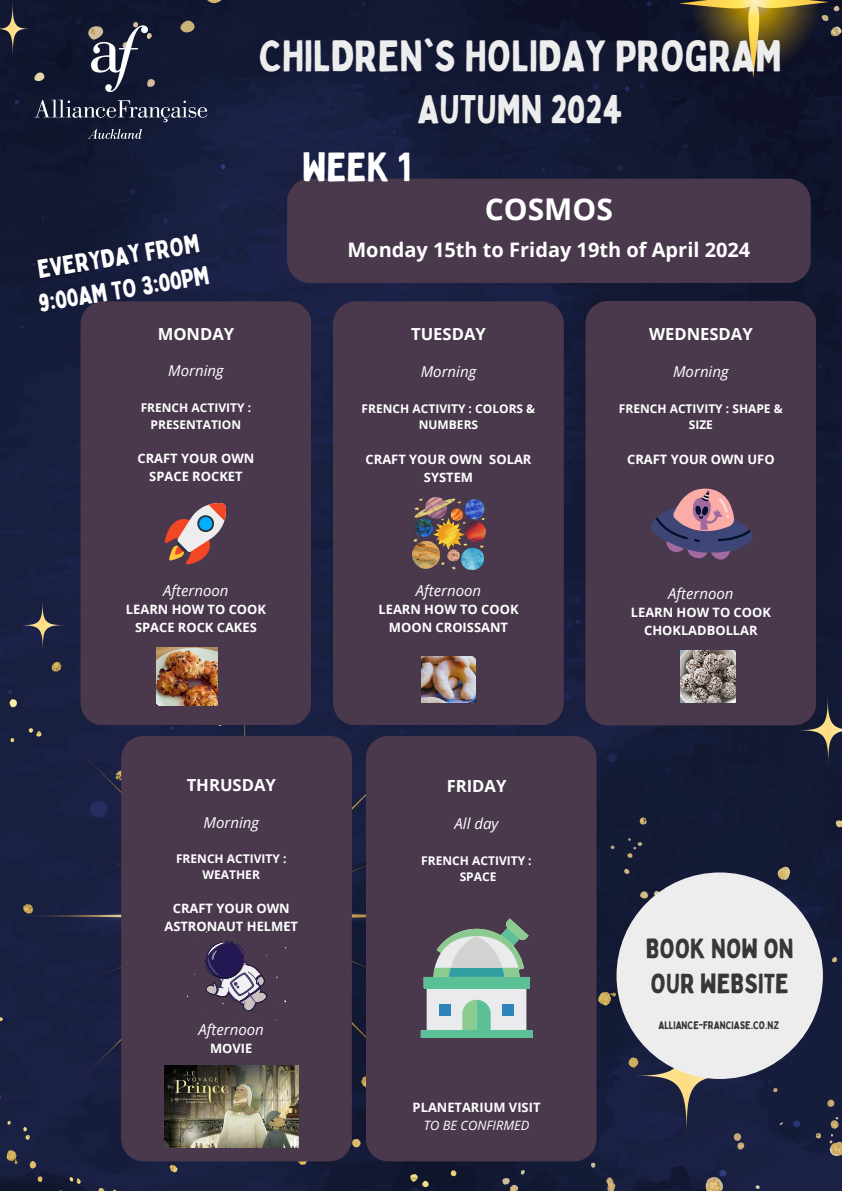
<style>
.page{position:relative;width:842px;height:1191px;background:#fff}
.page>*{position:absolute;margin:0;border:0;box-sizing:border-box;transform-origin:0 0}
.t1{font:43.1px "Bobby Jones";color:#ededed}
.t2{font:40px "Bobby Jones";color:#fff}
.t3{font:39.5px "Bobby Jones";color:#ededed}
.t4{font:700 30px "Open Sans";color:#fff}
.t5{font:27.2px/35.1px "Bobby Jones";color:#373737}
.t6{font:25.2px/33px "Bobby Jones";color:#fff}
.t7{font:700 20px "Open Sans";color:#fff}
.t8{font:700 16.6px "Open Sans";color:#fff}
.t9{font:italic 15px "Open Sans";color:#fff}
.t10{font:700 12.9px/18px "Open Sans";color:#fff;text-align:center}
.t11{font:italic 12.9px "Open Sans";color:#fff}
.t12{font:700 12px/16.5px "Open Sans";color:#fff;text-align:center}
.t13{font:10.9px "Bobby Jones";color:#373737}
</style>
<div class="page">
<img style="left:0;top:0;width:842px;height:1190px">
<div style="left:287px;top:179px;width:524px;height:104px;background:#4a384d"></div>
<div style="left:81px;top:301px;width:230px;height:424px;background:#4a384d"></div>
<img style="left:156px;top:647px;width:62px;height:58px">
<svg style="left:165px;top:502px;width:62px;height:62px;background:#977173"></svg>
<img style="left:4px;top:20px;width:234px;height:122px">
<div style="left:333px;top:301px;width:231px;height:424px;background:#4a384d"></div>
<img style="left:422px;top:657px;width:54px;height:45px">
<img style="left:412px;top:497px;width:73px;height:72px">
<svg style="left:585px;top:301px;width:231px;height:424px;background:#47364c"></svg>
<svg style="left:648px;top:487px;width:105px;height:72px;background:#6d5570"></svg>
<img style="left:681px;top:650px;width:55px;height:53px">
<div style="left:121px;top:735px;width:231px;height:426px;background:#4a384d"></div>
<svg style="left:202px;top:938px;width:65px;height:73px;background:#615570"></svg>
<div style="left:366px;top:735px;width:231px;height:426px;background:#4a384d"></div>
<svg style="left:421px;top:918px;width:111px;height:119px;background:#8faca3"></svg>
<img style="left:164px;top:1064px;width:135px;height:83px">
<div style="left:616px;top:872px;width:207px;height:206px;background:#ededed;border-radius:50%"></div>
<p class="t1" style="left:259px;top:28px;width:524px">CHILDREN'S HOLIDAY PROGRAM</p>
<p class="t3" style="left:418px;top:84px;width:207px">AUTUMN 2024</p>
<h6 class="t6" style="left:31px;top:253px;width:174px;rotate:-9deg">EVERYDAY FROM<br>9:00AM TO 3:00PM</h6>
<p class="t8" style="left:158px;top:322px;width:78px">MONDAY</p>
<p class="t9" style="left:168px;top:360px;width:57px">Morning</p>
<p class="t12" style="left:141px;top:399px;width:112px">FRENCH ACTIVITY :<br>PRESENTATION</p>
<p class="t10" style="left:137px;top:449px;width:118px">CRAFT YOUR OWN<br>SPACE ROCKET</p>
<p class="t2" style="left:302px;top:141px;width:110px">WEEK 1</p>
<h5 class="t4" style="left:485px;top:188px;width:130px">COSMOS</h5>
<h5 class="t7" style="left:347px;top:236px;width:404px">Monday 15th to Friday 19th of April 2024</h5>
<h3 class="t8" style="left:411px;top:322px;width:76px">TUESDAY</h3>
<h2 class="t9" style="left:421px;top:361px;width:57px">Morning</h2>
<h4 class="t12" style="left:362px;top:400px;width:175px">FRENCH ACTIVITY : COLORS &amp;<br>NUMBERS</h4>
<h5 class="t10" style="left:366px;top:450px;width:167px">CRAFT YOUR OWN SOLAR</h5>
<h6 class="t10" style="left:424px;top:468px;width:51px">SYSTEM</h6>
<p class="t8" style="left:649px;top:322px;width:105px">WEDNESDAY</p>
<p class="t9" style="left:673px;top:361px;width:57px">Morning</p>
<p class="t12" style="left:619px;top:400px;width:165px">FRENCH ACTIVITY : SHAPE &amp;<br>SIZE</p>
<p class="t10" style="left:627px;top:450px;width:149px">CRAFT YOUR OWN UFO</p>
<p class="t9" style="left:163px;top:579px;width:67px">Afternoon</p>
<p class="t10" style="left:126px;top:599px;width:142px">LEARN HOW TO COOK<br>SPACE ROCK CAKES</p>
<h6 class="t9" style="left:416px;top:580px;width:67px">Afternoon</h6>
<h6 class="t10" style="left:378px;top:600px;width:142px">LEARN HOW TO COOK</h6>
<h6 class="t10" style="left:389px;top:618px;width:121px">MOON CROISSANT</h6>
<p class="t9" style="left:668px;top:583px;width:67px">Afternoon</p>
<p class="t10" style="left:631px;top:603px;width:142px">LEARN HOW TO COOK</p>
<h4 class="t10" style="left:644px;top:621px;width:115px">CHOKLADBOLLAR</h4>
<h6 class="t8" style="left:187px;top:773px;width:91px">THRUSDAY</h6>
<h6 class="t9" style="left:203px;top:811px;width:57px">Morning</h6>
<p class="t12" style="left:176px;top:849px;width:112px">FRENCH ACTIVITY :<br>WEATHER</p>
<p class="t10" style="left:164px;top:898px;width:135px">CRAFT YOUR OWN<br>ASTRONAUT HELMET</p>
<p class="t9" style="left:199px;top:1018px;width:67px">Afternoon</p>
<p class="t10" style="left:210px;top:1038px;width:44px">MOVIE</p>
<p class="t8" style="left:447px;top:774px;width:61px">FRIDAY</p>
<p class="t9" style="left:455px;top:812px;width:45px">All day</p>
<h4 class="t12" style="left:421px;top:851px;width:112px">FRENCH ACTIVITY :<br>SPACE</h4>
<h5 class="t10" style="left:413px;top:1097px;width:129px">PLANETARIUM VISIT</h5>
<h6 class="t11" style="left:424px;top:1116px;width:107px">TO BE CONFIRMED</h6>
<h4 class="t5" style="left:646px;top:929px;width:149px">BOOK NOW ON<br>OUR WEBSITE</h4>
<h5 class="t13" style="left:658px;top:1018px;width:122px">ALLIANCE-FRANCIASE.CO.NZ</h5>
</div>
